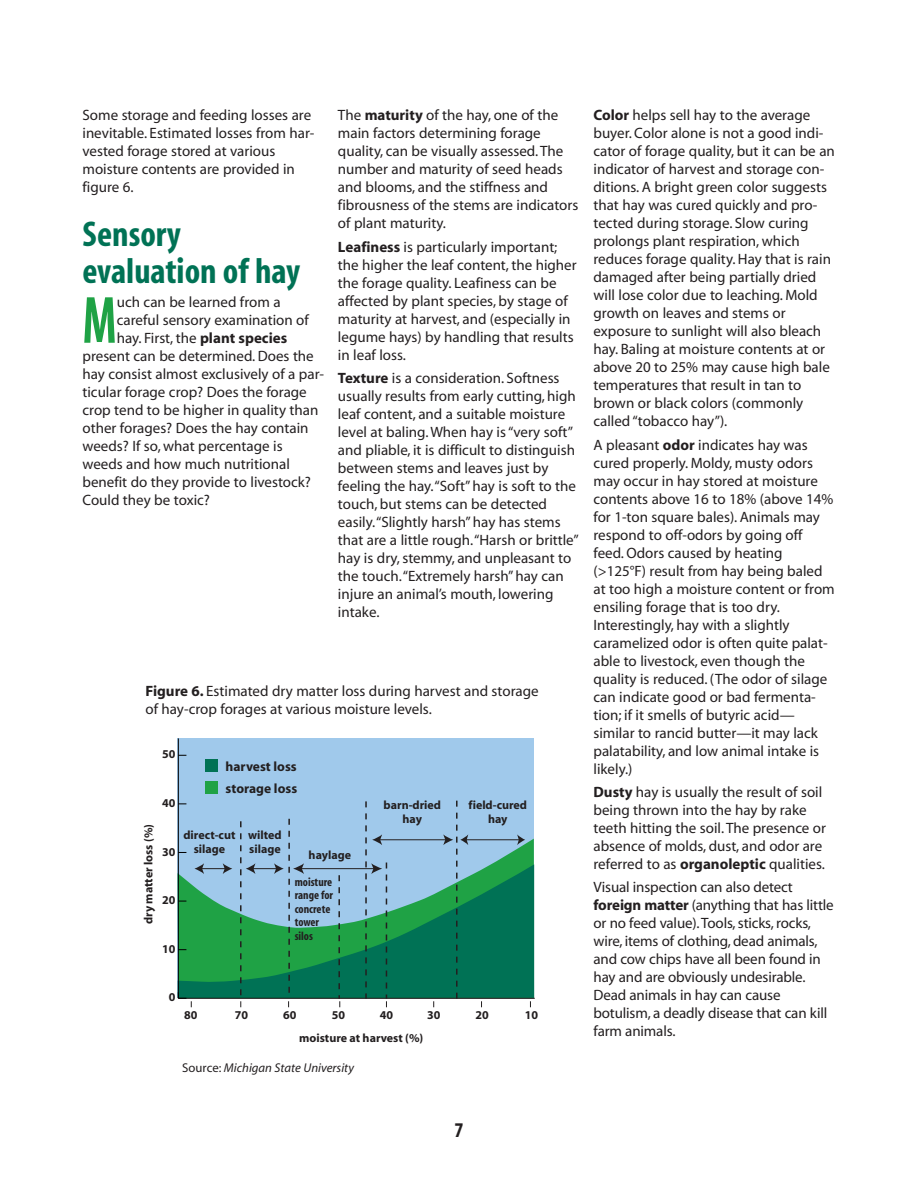
<style>
.page{position:relative;width:918px;height:1188px;background:#fff}
.page>*{position:absolute;margin:0;border:0;box-sizing:border-box;transform-origin:0 0}
.t1{font:700 condensed 67.35px "Myriad";color:#1fa245;scale:.8 1}
.t2{font:700 condensed 36px/37.5px "Myriad";color:#007255}
.t3{font:700 condensed 21px "Myriad";color:#231f20}
.t4{font:15px/18px "Myriad";color:#231f20}
.t5{font:700 13.5px/22.5px "Myriad";color:#231f20}
.t6{font:italic 12.75px "Myriad";color:#231f20}
.t7{font:700 12px/13.5px "Myriad";color:#231f20;text-align:center}
.t8{font:700 condensed 12px/13.5px "Myriad";color:#231f20}
.s1{font-weight:700}
.s2{font-style:normal}
</style>
<div class="page">
<div style="left:178px;top:738px;width:356px;height:260px;background:#a0c9eb"></div>
<svg style="left:186px;top:839px;width:348px;height:25px"></svg>
<svg style="left:179px;top:864px;width:355px;height:134px"></svg>
<svg style="left:194px;top:863px;width:38px;height:11px"></svg>
<hr style="left:301px;top:868px;width:73px;height:1px;background:#231f20">
<hr style="left:379px;top:839px;width:67px;height:1px;background:#231f20">
<hr style="left:466px;top:839px;width:54px;height:1px;background:#231f20">
<svg style="left:517px;top:834px;width:8px;height:11px"></svg>
<hr style="left:178px;top:998px;width:357px;height:1px;background:#000">
<hr style="left:178px;top:738px;width:1px;height:260px;background:#000">
<div style="left:205px;top:760px;width:12px;height:12px;background:#007255"></div>
<div style="left:205px;top:781px;width:12px;height:13px;background:#1fa245"></div>
<svg style="left:443px;top:801px;width:25px;height:198px"></svg>
<svg style="left:178px;top:992px;width:14px;height:15px"></svg>
<svg style="left:240px;top:819px;width:64px;height:188px"></svg>
<svg style="left:365px;top:801px;width:22px;height:206px"></svg>
<svg style="left:338px;top:875px;width:2px;height:132px"></svg>
<p class="t4" style="left:82px;top:107px;width:234px">Some storage and feeding losses are inevitable. Estimated losses from har&shy;vested forage stored at various moisture contents are provided in figure 6.</p>
<h2 class="t2" style="left:82px;top:218px;width:219px">Sensory evaluation of hay</h2>
<h1 class="t1" style="left:82px;top:297px;width:44px">M</h1>
<p class="t4" style="left:117px;top:294px;width:165px">uch can be learned from a</p>
<p class="t4" style="left:117px;top:312px;width:194px">careful sensory examination of</p>
<p class="t4" style="left:117px;top:330px;width:172px">hay. First, the <span class="s1">plant species</span></p>
<p class="t4" style="left:82px;top:348px;width:233px">present can be determined. Does the</p>
<p class="t4" style="left:82px;top:366px;width:243px">hay consist almost exclusively of a par-</p>
<p class="t4" style="left:82px;top:384px;width:226px">ticular forage crop? Does the forage</p>
<p class="t4" style="left:82px;top:402px;width:237px">crop tend to be higher in quality than</p>
<p class="t4" style="left:82px;top:420px;width:228px">other forages? Does the hay contain</p>
<p class="t4" style="left:82px;top:438px;width:202px">weeds? If so, what percentage is</p>
<p class="t4" style="left:82px;top:456px;width:209px">weeds and how much nutritional</p>
<p class="t4" style="left:82px;top:474px;width:230px">benefit do they provide to livestock?</p>
<p class="t4" style="left:82px;top:492px;width:129px">Could they be toxic?</p>
<p class="t4" style="left:338px;top:107px;width:242px">The <span class="s1">maturity</span> of the hay, one of the main factors determining forage quality, can be visually assessed. The number and maturity of seed heads and blooms, and the stiffness and fibrousness of the stems are indicators of plant maturity.</p>
<p class="t4" style="left:338px;top:239px;width:240px"><span class="s1">Leafiness</span> is particularly important; the higher the leaf content, the higher the forage quality. Leafiness can be affected by plant species, by stage of maturity at harvest, and (especially in legume hays) by handling that results in leaf loss.</p>
<p class="t4" style="left:338px;top:370px;width:242px"><span class="s1">Texture</span> is a consideration. Softness usually results from early cutting, high leaf content, and a suitable moisture level at baling. When hay is “very soft” and pliable, it is difficult to distinguish between stems and leaves just by feeling the hay.“Soft” hay is soft to the touch, but stems can be detected easily.“Slightly harsh” hay has stems that are a little rough.“Harsh or brittle” hay is dry, stemmy, and unpleasant to the touch.“Extremely harsh” hay can injure an animal’s mouth, lowering intake.</p>
<p class="t4" style="left:146px;top:683px;width:395px"><span class="s1">Figure 6.</span> Estimated dry matter loss during harvest and storage of hay-crop forages at various moisture levels.</p>
<p class="t7" style="left:162px;top:749px;width:15px">50</p>
<p class="t7" style="left:162px;top:797px;width:15px">40</p>
<p class="t7" style="left:143px;top:924px;width:102px;rotate:-90deg">dry matter loss (%)</p>
<p class="t7" style="left:162px;top:846px;width:15px">30</p>
<p class="t7" style="left:162px;top:895px;width:15px">20</p>
<p class="t7" style="left:162px;top:943px;width:15px">10</p>
<p class="t5" style="left:226px;top:756px;width:73px">harvest loss storage loss</p>
<p class="t7" style="left:183px;top:830px;width:53px">direct-cut silage</p>
<p class="t7" style="left:248px;top:830px;width:35px;text-align:left">wilted silage</p>
<p class="t7" style="left:309px;top:849px;width:44px">haylage</p>
<p class="t8" style="left:295px;top:876px;width:40px">moisture range for concrete tower silos</p>
<p class="t7" style="left:384px;top:799px;width:59px">barn-dried hay</p>
<p class="t7" style="left:469px;top:799px;width:60px">field-cured hay</p>
<p class="t7" style="left:169px;top:992px;width:8px">0</p>
<p class="t7" style="left:184px;top:1010px;width:15px">80</p>
<p class="t7" style="left:235px;top:1010px;width:15px">70</p>
<p class="t7" style="left:283px;top:1010px;width:15px">60</p>
<p class="t7" style="left:332px;top:1010px;width:15px">50</p>
<p class="t7" style="left:380px;top:1010px;width:15px">40</p>
<p class="t7" style="left:427px;top:1010px;width:15px">30</p>
<p class="t7" style="left:475px;top:1010px;width:15px">20</p>
<p class="t7" style="left:525px;top:1010px;width:15px">10</p>
<p class="t7" style="left:299px;top:1032px;width:126px">moisture at harvest (%)</p>
<p class="t6" style="left:182px;top:1063px;width:173px"><span class="s2">Source:</span> Michigan State University</p>
<p class="t4" style="left:593px;top:107px;width:243px"><span class="s1">Color</span> helps sell hay to the average buyer. Color alone is not a good indi&shy;cator of forage quality, but it can be an indicator of harvest and storage con&shy;ditions. A bright green color suggests that hay was cured quickly and pro&shy;tected during storage. Slow curing prolongs plant respiration, which reduces forage quality. Hay that is rain damaged after being partially dried will lose color due to leaching. Mold growth on leaves and stems or exposure to sunlight will also bleach hay. Baling at moisture contents at or above 20 to 25% may cause high bale temperatures that result in tan to brown or black colors (commonly called “tobacco hay”).</p>
<p class="t4" style="left:593px;top:437px;width:243px">A pleasant <span class="s1">odor</span> indicates hay was cured properly. Moldy, musty odors may occur in hay stored at moisture contents above 16 to 18% (above 14% for 1-ton square bales). Animals may respond to off-odors by going off feed. Odors caused by heating (&gt;125°F) result from hay being baled at too high a moisture content or from ensiling forage that is too dry.<br>Interestingly, hay with a slightly caramelized odor is often quite palat&shy;able to livestock, even though the quality is reduced. (The odor of silage can indicate good or bad fermenta&shy;tion; if it smells of butyric acid— similar to rancid butter—it may lack palatability, and low animal intake is likely.)</p>
<p class="t4" style="left:594px;top:784px;width:234px"><span class="s1">Dusty</span> hay is usually the result of soil being thrown into the hay by rake teeth hitting the soil.The presence or absence of molds, dust, and odor are referred to as <span class="s1">organoleptic</span> qualities.</p>
<p class="t4" style="left:594px;top:880px;width:242px">Visual inspection can also detect <span class="s1">foreign matter</span> (anything that has little or no feed value).Tools, sticks, rocks, wire, items of clothing, dead animals, and cow chips have all been found in hay and are obviously undesirable.<br>Dead animals in hay can cause botulism, a deadly disease that can kill farm animals.</p>
<h3 class="t3" style="left:455px;top:1122px;width:10px">7</h3>
</div>
